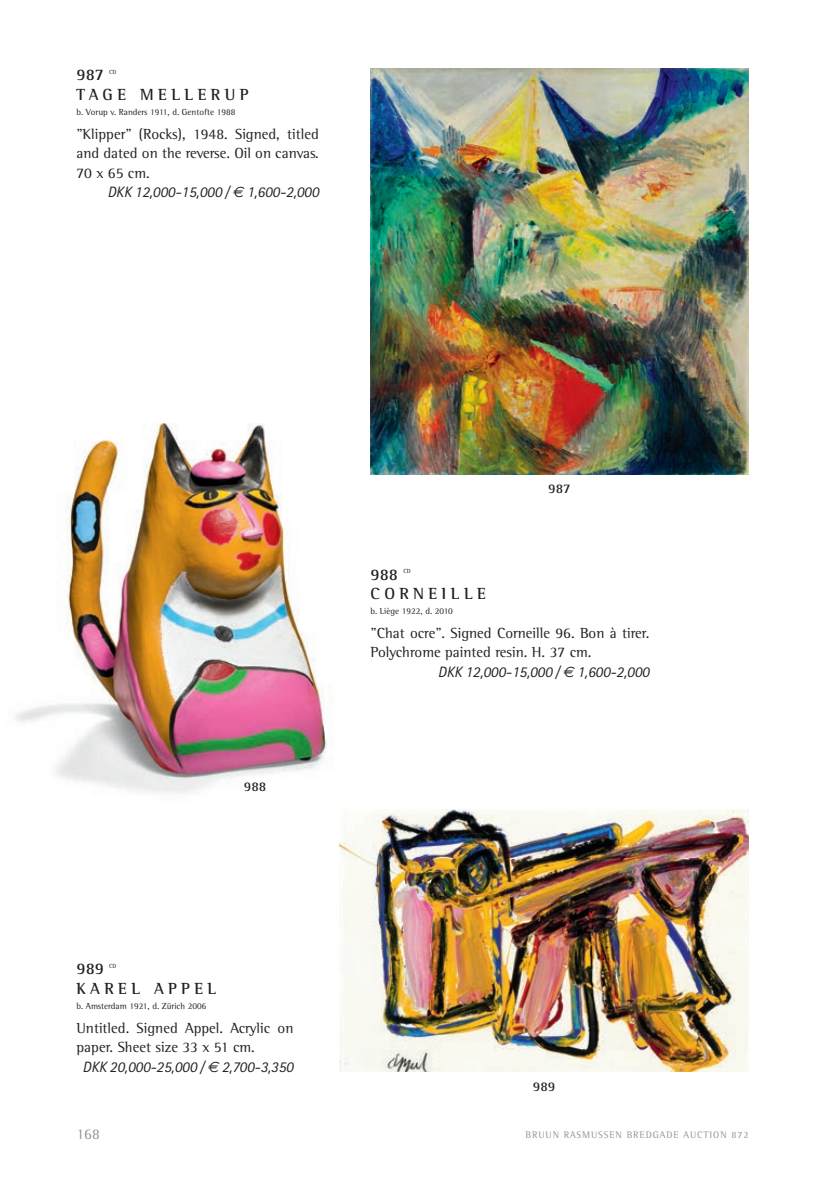
<style>
.page{position:relative;width:825px;height:1191px;background:#fff}
.page>*{position:absolute;margin:0;border:0;box-sizing:border-box;transform-origin:0 0}
.Artist{font:700 16.5px "Rotis Semi Serif";letter-spacing:.26em;color:#231f20}
.CatalogNumber{font:700 16.5px "Rotis Semi Serif";color:#231f20}
.ItemText{font:15px/19.5px "Rotis Semi Serif";color:#231f20}
.Price{font:italic 15px "Rotis Sans Serif";color:#231f20}
.t1{font:15px "Rotis Semi Serif";color:#939598}
.CatalogNumberBlack{font:700 13.5px "Rotis Semi Serif";color:#231f20}
.t2{font:9.75px "Rotis Semi Serif";letter-spacing:.095em;color:#939598}
.ArtistBio{font:9px "Rotis Semi Serif";color:#231f20}
.CatalogNumber-2{font:6.15px "Rotis Semi Serif";color:#231f20}
.s1{font-family:"Euro Sans"}
</style>
<div class="page">
<img style="left:15px;top:422px;width:318px;height:371px">
<img style="left:371px;top:68px;width:377px;height:406px">
<img style="left:340px;top:809px;width:408px;height:262px">
<p class="CatalogNumber" style="left:77px;top:65px;width:29px">987</p>
<p class="CatalogNumber-2" style="left:109px;top:68px;width:9px">CD</p>
<p class="Artist" style="left:77px;top:85px;width:174px">TAGE MELLERUP</p>
<p class="ArtistBio" style="left:77px;top:107px;width:160px">b. Vorup v. Randers 1911, d. Gentofte 1988</p>
<p class="ItemText" style="left:77px;top:124px;width:244px;text-align:justify">"Klipper" (Rocks), 1948. Signed, titled and dated on the reverse. Oil on canvas.<br>70 x 65 cm.</p>
<p class="Price" style="left:107px;top:183px;width:213px">DKK 12,000-15,000 / <span class="s1">€</span> 1,600-2,000</p>
<p class="CatalogNumberBlack" style="left:244px;top:778px;width:24px">988</p>
<p class="CatalogNumber" style="left:77px;top:958px;width:29px">989</p>
<p class="CatalogNumber-2" style="left:109px;top:962px;width:9px">CD</p>
<p class="Artist" style="left:77px;top:978px;width:141px">KAREL APPEL</p>
<p class="ArtistBio" style="left:77px;top:1000px;width:131px">b. Amsterdam 1921, d. Zürich 2006</p>
<p class="ItemText" style="left:77px;top:1017px;width:218px">Untitled. Signed Appel. Acrylic on paper. Sheet size 33 x 51 cm.</p>
<p class="Price" style="left:82px;top:1057px;width:213px">DKK 20,000-25,000 / <span class="s1">€</span> 2,700-3,350</p>
<p class="CatalogNumberBlack" style="left:548px;top:480px;width:24px">987</p>
<p class="CatalogNumber" style="left:371px;top:564px;width:29px">988</p>
<p class="CatalogNumber-2" style="left:403px;top:567px;width:9px">CD</p>
<p class="Artist" style="left:371px;top:583px;width:117px">CORNEILLE</p>
<p class="ArtistBio" style="left:371px;top:606px;width:84px">b. Liège 1922, d. 2010</p>
<p class="ItemText" style="left:371px;top:623px;width:280px">"Chat ocre". Signed Corneille 96. Bon à tirer.<br>Polychrome painted resin. H. 37 cm.</p>
<p class="Price" style="left:438px;top:663px;width:213px">DKK 12,000-15,000 / <span class="s1">€</span> 1,600-2,000</p>
<p class="CatalogNumberBlack" style="left:533px;top:1078px;width:24px">989</p>
<p class="t1" style="left:77px;top:1124px;width:25px">168</p>
<p class="t2" style="left:526px;top:1129px;width:224px">BRUUN RASMUSSEN BREDGADE AUCTION 872</p>
</div>
